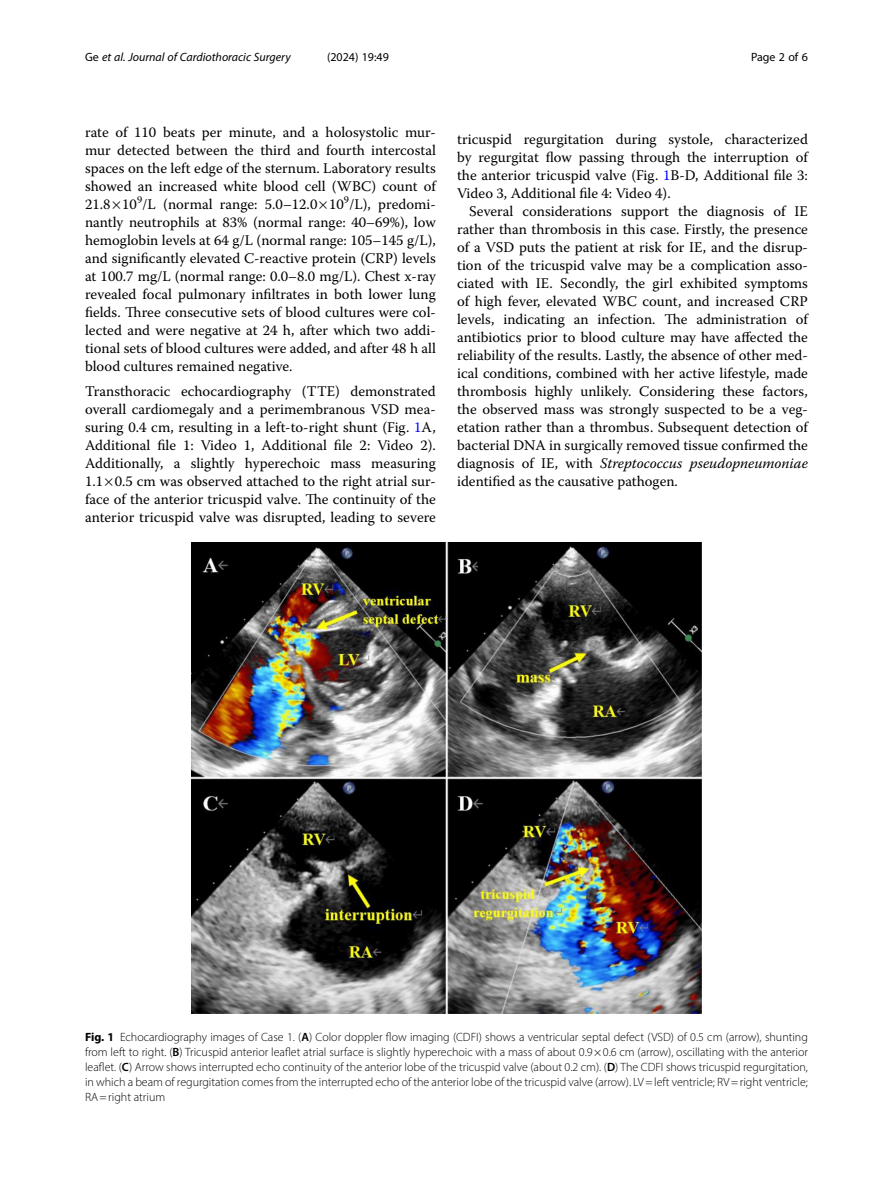
<style>
.page{position:relative;width:893px;height:1191px;background:#fff}
.page>*{position:absolute;margin:0;border:0;box-sizing:border-box;transform-origin:0 0}
.Body_Text_Indent{font:14.7px/18px "Warnock Pro";color:#000;text-align:justify}
.Formalpara_RuninHead{font:14.7px/18px "Warnock Pro";color:#000;text-align:justify}
.Body_Text{font:14.7px/18px "Warnock Pro";color:#000;text-align:justify}
.Figure_Caption{font:300 12px/15px "Myriad Pro";color:#000;text-align:justify}
.t1{font:italic 12px "Myriad Pro";color:#000}
.t2{font:12px "Myriad Pro";color:#000}
.s1{font-style:normal}
.s2{color:#00f}
.s3{font-style:italic}
.s4{font-weight:700}
.s5{font-weight:600}
</style>
<div class="page">
<img style="left:191px;top:542px;width:511px;height:472px">
<p class="t1" style="left:85px;top:50px;width:207px"><span class="s1">Ge</span> et al. Journal of Cardiothoracic Surgery</p>
<p class="t2" style="left:327px;top:50px;width:63px">(2024) 19:49</p>
<p class="t2" style="left:751px;top:50px;width:58px">Page 2 of 6</p>
<p class="Formalpara_RuninHead" style="left:85px;top:123px;width:352px">rate of 110 beats per minute, and a holosystolic mur&shy;mur detected between the third and fourth intercostal spaces on the left edge of the sternum. Laboratory results showed an increased white blood cell (WBC) count of 21.8 10<sup>9</sup>/L (normal range: 5.0–12.0 10<sup>9</sup>/L), predomi&shy;nantly neutrophils at 83% (normal range: 40–69%), low hemoglobin levels at 64 g/L (normal range: 105–145 g/L), and significantly elevated C-reactive protein (CRP) levels at 100.7 mg/L (normal range: 0.0–8.0 mg/L). Chest x-ray revealed focal pulmonary infiltrates in both lower lung fields. Three consecutive sets of blood cultures were col&shy;lected and were negative at 24 h, after which two addi&shy;tional sets of blood cultures were added, and after 48 h all blood cultures remained negative.</p>
<p class="Body_Text" style="left:85px;top:382px;width:352px">Transthoracic echocardiography (TTE) demonstrated overall cardiomegaly and a perimembranous VSD mea&shy;suring 0.4 cm, resulting in a left-to-right shunt (Fig. <span class="s2">1</span>A, Additional file 1: Video 1, Additional file 2: Video 2).<br>Additionally, a slightly hyperechoic mass measuring 1.1 0.5 cm was observed attached to the right atrial sur&shy;face of the anterior tricuspid valve. The continuity of the anterior tricuspid valve was disrupted, leading to severe</p>
<p class="Body_Text" style="left:457px;top:130px;width:352px">tricuspid regurgitation during systole, characterized by regurgitat flow passing through the interruption of the anterior tricuspid valve (Fig. <span class="s2">1</span>B-D, Additional file 3:<br>Video 3, Additional file 4: Video 4).</p>
<p class="Body_Text_Indent" style="left:457px;top:202px;width:352px;text-indent:12px">Several considerations support the diagnosis of IE rather than thrombosis in this case. Firstly, the presence of a VSD puts the patient at risk for IE, and the disrup&shy;tion of the tricuspid valve may be a complication asso&shy;ciated with IE. Secondly, the girl exhibited symptoms of high fever, elevated WBC count, and increased CRP levels, indicating an infection. The administration of antibiotics prior to blood culture may have affected the reliability of the results. Lastly, the absence of other med&shy;ical conditions, combined with her active lifestyle, made thrombosis highly unlikely. Considering these factors, the observed mass was strongly suspected to be a veg&shy;etation rather than a thrombus. Subsequent detection of bacterial DNA in surgically removed tissue confirmed the diagnosis of IE, with <span class="s3">Streptococcus pseudopneumoniae </span>identified as the causative pathogen.</p>
<p class="Figure_Caption" style="left:85px;top:1029px;width:724px"><span class="s4">Fig. 1</span> Echocardiography images of Case 1. (<span class="s5">A</span>) Color doppler flow imaging (CDFI) shows a ventricular septal defect (VSD) of 0.5 cm (arrow), shunting from left to right. (<span class="s5">B</span>) Tricuspid anterior leaflet atrial surface is slightly hyperechoic with a mass of about 0.9×0.6 cm (arrow), oscillating with the anterior leaflet. (<span class="s5">C</span>) Arrow shows interrupted echo continuity of the anterior lobe of the tricuspid valve (about 0.2 cm). (<span class="s5">D</span>) The CDFI shows tricuspid regurgitation, in which a beam of regurgitation comes from the interrupted echo of the anterior lobe of the tricuspid valve (arrow). LV=left ventricle; RV=right ventricle; RA=right atrium</p>
</div>
